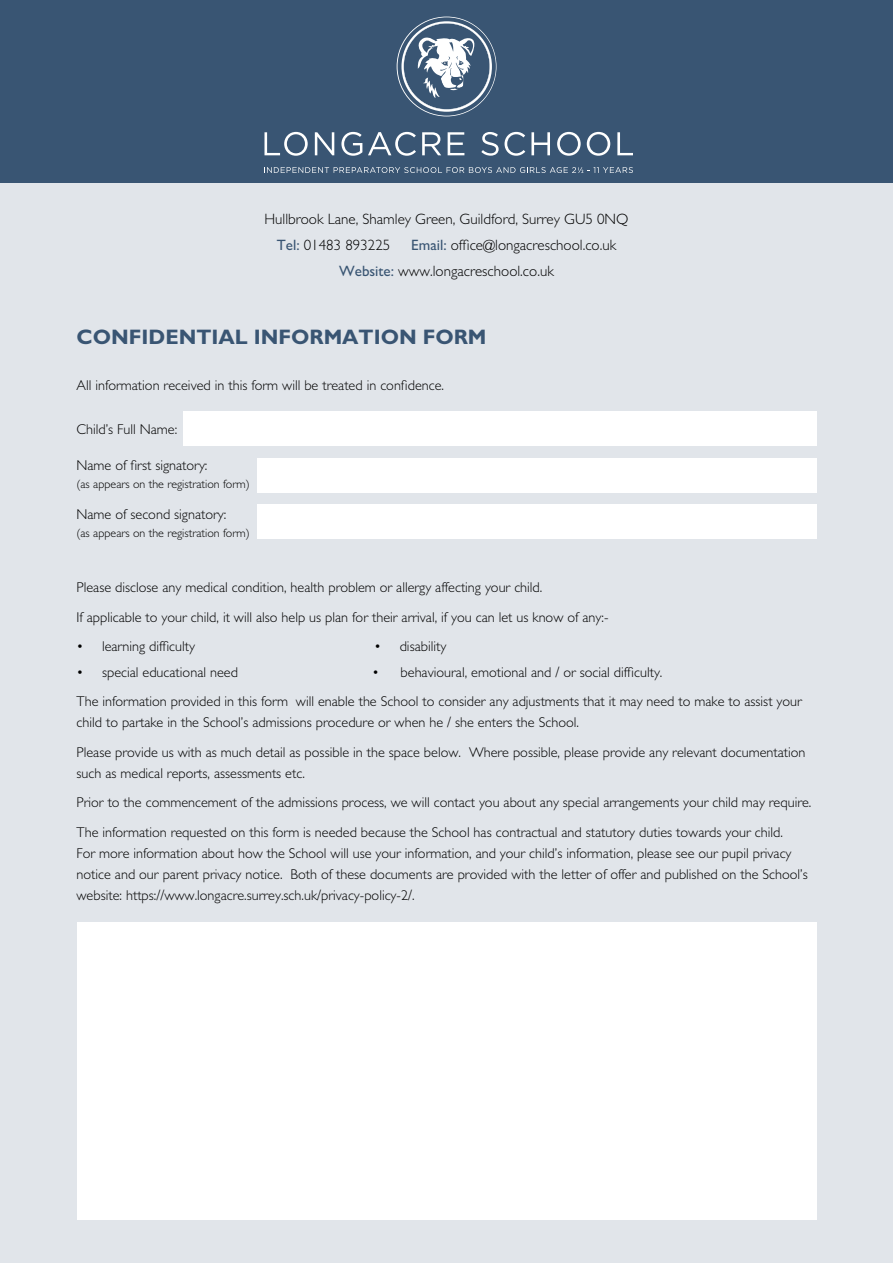
<style>
.page{position:relative;width:893px;height:1263px;background:#fff}
.page>*{position:absolute;margin:0;border:0;box-sizing:border-box;transform-origin:0 0}
.t1{font:700 21px "M Gill Sans";color:#395573}
.t2{font:300 15px/25.8px "M Gill Sans";color:#000}
.t3{font:300 14.25px/29.5px "M Gill Sans";color:#000}
.t4{font:300 12px "M Gill Sans";color:#000}
.s1{font-weight:400;color:#395573}
</style>
<div class="page">
<div style="left:0;top:183px;width:893px;height:1080px;background:#e1e5ea"></div>
<div style="left:77px;top:922px;width:739px;height:298px;background:#fff"></div>
<div style="left:0;top:0;width:893px;height:183px;background:#395573"></div>
<div style="left:183px;top:411px;width:633px;height:34px;background:#fff"></div>
<div style="left:257px;top:458px;width:559px;height:34px;background:#fff"></div>
<div style="left:257px;top:505px;width:559px;height:34px;background:#fff"></div>
<svg style="left:264px;top:167px;width:369px;height:6px"></svg>
<svg style="left:264px;top:132px;width:44px;height:24px"></svg>
<svg style="left:315px;top:132px;width:19px;height:23px"></svg>
<svg style="left:341px;top:132px;width:21px;height:24px"></svg>
<svg style="left:368px;top:132px;width:48px;height:24px"></svg>
<svg style="left:422px;top:132px;width:19px;height:23px"></svg>
<svg style="left:448px;top:132px;width:16px;height:23px"></svg>
<svg style="left:481px;top:132px;width:18px;height:24px"></svg>
<svg style="left:505px;top:132px;width:20px;height:24px"></svg>
<svg style="left:531px;top:132px;width:19px;height:23px"></svg>
<svg style="left:557px;top:132px;width:24px;height:24px"></svg>
<svg style="left:587px;top:132px;width:23px;height:24px"></svg>
<svg style="left:617px;top:132px;width:16px;height:23px"></svg>
<svg style="left:398px;top:17px;width:98px;height:99px"></svg>
<p class="t2" style="left:277px;top:206px;width:353px;text-indent:-12px">Hullbrook Lane, Shamley Green, Guildford, Surrey GU5 0NQ<br><span class="s1">Tel:</span> 01483 893225</p>
<p class="t2" style="left:339px;top:232px;width:278px;text-indent:72px"><span class="s1">Email:</span> office@longacreschool.co.uk<br><span class="s1">Website:</span> www.longacreschool.co.uk</p>
<h1 class="t1" style="left:77px;top:325px;width:411px">CONFIDENTIAL INFORMATION FORM</h1>
<p class="t3" style="left:77px;top:371px;width:369px">All information received in this form will be treated in confidence.</p>
<p class="t3" style="left:77px;top:415px;width:102px">Child’s Full Name:</p>
<p class="t3" style="left:77px;top:450px;width:132px">Name of first signatory:</p>
<p class="t4" style="left:77px;top:477px;width:175px">(as appears on the registration form)</p>
<p class="t3" style="left:77px;top:500px;width:151px">Name of second signatory:</p>
<p class="t4" style="left:77px;top:527px;width:175px">(as appears on the registration form)</p>
<p class="t3" style="left:77px;top:573px;width:533px">Please disclose any medical condition, health problem or allergy affecting your child.<br>If applicable to your child, it will also help us plan for their arrival, if you can let us know of any:-</p>
<p class="t3" style="left:77px;top:632px;width:120px">• learning difficulty</p>
<p class="t3" style="left:374px;top:632px;width:74px">• disability</p>
<p class="t3" style="left:77px;top:657px;width:163px">• special educational need</p>
<p class="t3" style="left:77px;top:657px;width:727px;text-indent:296px">• behavioural, emotional and / or social difficulty.<br>The information provided in this form will enable the School to consider any adjustments that it may need to make to assist your</p>
<p class="t3" style="left:77px;top:708px;width:730px">child to partake in the School’s admissions procedure or when he / she enters the School.<br>Please provide us with as much detail as possible in the space below. Where possible, please provide any relevant documentation</p>
<p class="t3" style="left:77px;top:758px;width:736px">such as medical reports, assessments etc.<br>Prior to the commencement of the admissions process, we will contact you about any special arrangements your child may require.<br>The information requested on this form is needed because the School has contractual and statutory duties towards your child.</p>
<p class="t3" style="left:77px;top:842px;width:733px;line-height:21px">For more information about how the School will use your information, and your child’s information, please see our pupil privacy notice and our parent privacy notice. Both of these documents are provided with the letter of offer and published on the School’s website: https://www.longacre.surrey.sch.uk/privacy-policy-2/.</p>
</div>
